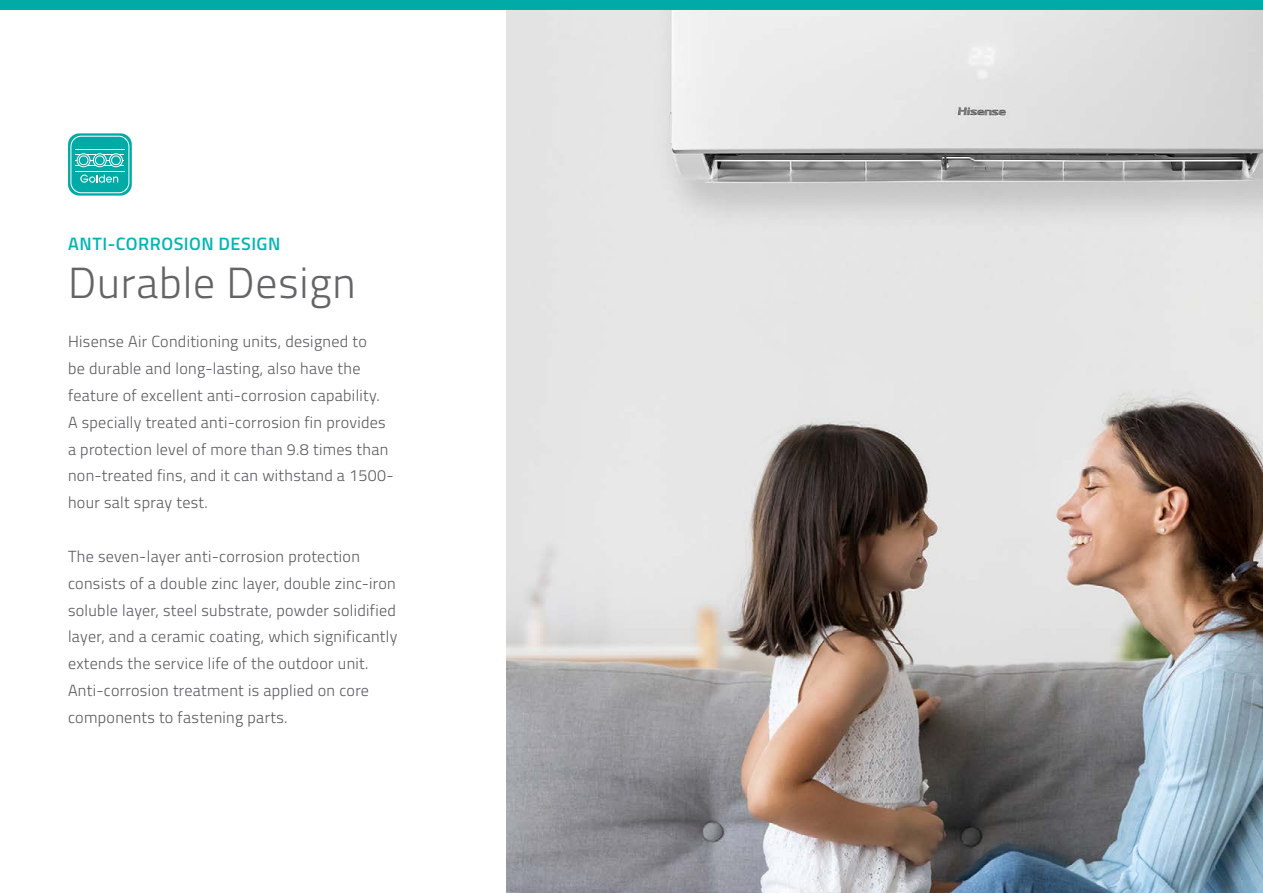
<style>
.page{position:relative;width:1263px;height:893px;background:#fff}
.page>*{position:absolute;margin:0;border:0;box-sizing:border-box;transform-origin:0 0}
.t1{font:300 43.65px "Titillium";letter-spacing:.02em;color:#636466}
.t2{font:600 18px "Titillium";letter-spacing:.025em;color:#00b6b5}
.t3{font:300 16.05px/26.8px "Titillium";letter-spacing:.02em;color:#58595b}
</style>
<div class="page">
<img style="left:506px;top:10px;width:757px;height:883px">
<svg style="left:68px;top:133px;width:64px;height:63px"></svg>
<svg style="left:70px;top:136px;width:59px;height:57px;background:#31bab7"></svg>
<div style="left:0;top:0;width:1263px;height:10px;background:#00aaa6"></div>
<p class="t2" style="left:68px;top:231px;width:214px">ANTI-CORROSION DESIGN</p>
<h1 class="t1" style="left:68px;top:251px;width:289px">Durable Design</h1>
<p class="t3" style="left:68px;top:327px;width:327px">Hisense Air Conditioning units, designed to<br>be durable and long-lasting, also have the feature of excellent anti-corrosion capability.<br>A specially treated anti-corrosion fin provides a protection level of more than 9.8 times than non-treated fins, and it can withstand a 1500- hour salt spray test.</p>
<p class="t3" style="left:68px;top:542px;width:331px">The seven-layer anti-corrosion protection consists of a double zinc layer, double zinc-iron soluble layer, steel substrate, powder solidified layer, and a ceramic coating, which significantly extends the service life of the outdoor unit.<br>Anti-corrosion treatment is applied on core components to fastening parts.</p>
</div>
